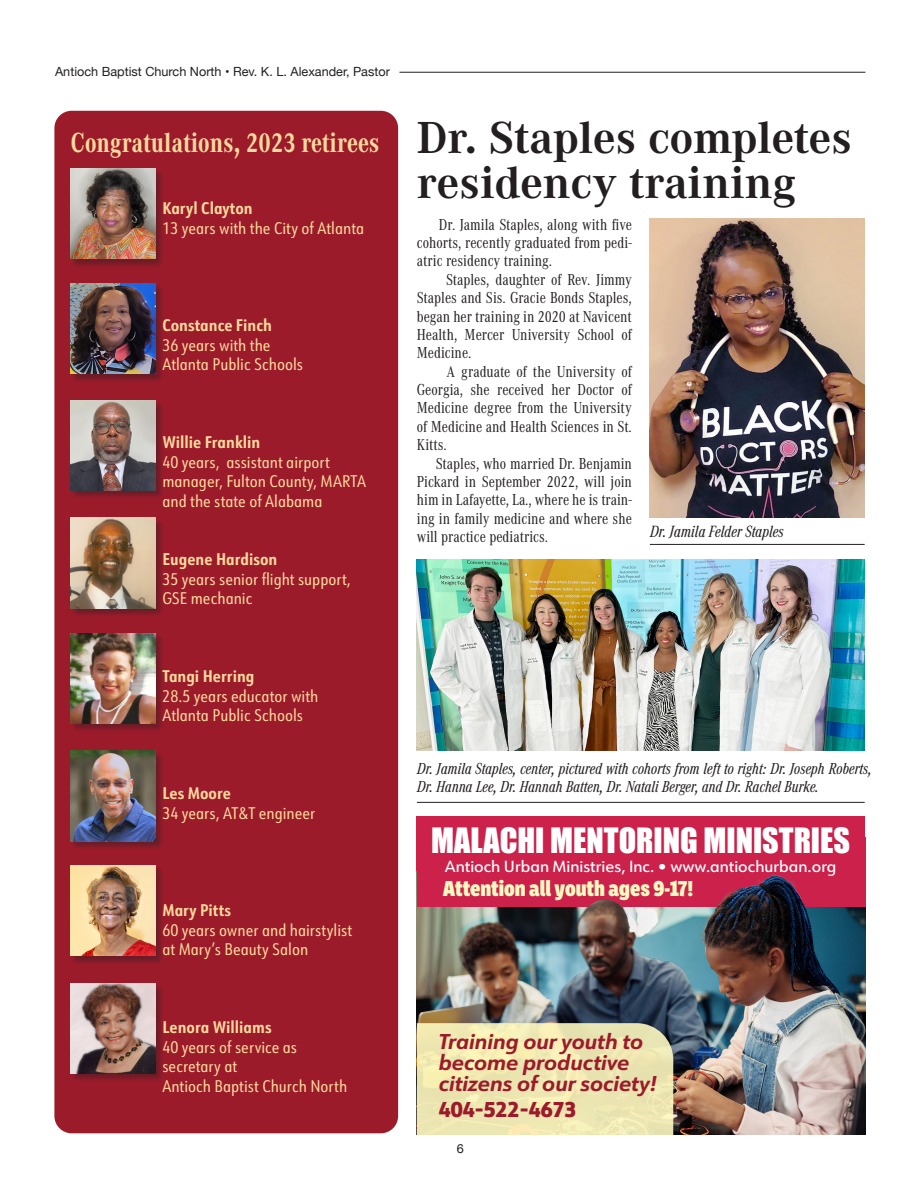
<style>
.page{position:relative;width:918px;height:1188px;background:#fff}
.page>*{position:absolute;margin:0;border:0;box-sizing:border-box;transform-origin:0 0}
.t1{font:700 46.5px "Corporate A Pro";color:#231f20}
.t2{font:32.1px "Impact";color:#fff}
.t3{font:700 28.5px "Corporate A Cond Pro";color:#feda9e}
.t4{font:900 22.05px "Ballinger Condensed";color:#fffac1}
.t5{font:italic 700 21px "URW Form";color:#9c1b2b}
.t6{font:800 21px "URW Form";color:#9c1b2b}
.t7{font:italic 16.8px "Corporate A Cond Pro";color:#231f20}
.t8{font:16.5px/18.5px "Corporate A Cond Pro";color:#231f20;text-align:justify}
.t9{font:16.5px/19.5px "URW Form Cond";color:#feda9e}
.t10{font:italic 16.5px/18.5px "Corporate A Cond Pro";color:#231f20}
.t11{font:700 16.5px "URW Form Cond";color:#feda9e}
.t12{font:500 15.75px "URW Form";color:#fff}
.t13{font:12.6px "Helvetica Neue";color:#231f20}
</style>
<div class="page">
<hr style="left:399px;top:72px;width:466px;height:1px;background:#231f20">
<div style="left:54px;top:111px;width:344px;height:1022px;background:#9c1b2b;border-radius:17px"></div>
<div style="left:70px;top:169px;width:94px;height:99px;background:#231f20;opacity:.4"></div>
<img style="left:70px;top:169px;width:85px;height:90px">
<div style="left:70px;top:284px;width:94px;height:99px;background:#231f20;opacity:.4"></div>
<img style="left:70px;top:284px;width:85px;height:90px">
<div style="left:70px;top:400px;width:94px;height:99px;background:#231f20;opacity:.4"></div>
<img style="left:70px;top:400px;width:85px;height:90px">
<div style="left:70px;top:518px;width:94px;height:99px;background:#231f20;opacity:.4"></div>
<img style="left:70px;top:518px;width:85px;height:90px">
<div style="left:70px;top:633px;width:94px;height:99px;background:#231f20;opacity:.4"></div>
<img style="left:70px;top:633px;width:85px;height:90px">
<div style="left:70px;top:751px;width:94px;height:99px;background:#231f20;opacity:.4"></div>
<img style="left:70px;top:751px;width:85px;height:90px">
<div style="left:70px;top:866px;width:94px;height:99px;background:#231f20;opacity:.4"></div>
<img style="left:70px;top:866px;width:85px;height:90px">
<div style="left:70px;top:983px;width:94px;height:100px;background:#231f20;opacity:.4"></div>
<img style="left:70px;top:984px;width:85px;height:90px">
<img style="left:649px;top:218px;width:215px;height:300px">
<img style="left:417px;top:559px;width:447px;height:192px">
<hr style="left:649px;top:544px;width:215px;height:1px;background:#231f20">
<hr style="left:417px;top:802px;width:447px;height:1px;background:#231f20">
<div style="left:417px;top:817px;width:447px;height:54px;background:#cb214b"></div>
<img style="left:417px;top:870px;width:448px;height:264px">
<svg style="left:417px;top:1023px;width:256px;height:112px;background:#ece6b1"></svg>
<p class="t13" style="left:55px;top:62px;width:336px">Antioch Baptist Church North • Rev. K. L. Alexander, Pastor</p>
<p class="t3" style="left:70px;top:123px;width:310px">Congratulations, 2023 retirees</p>
<p class="t11" style="left:162px;top:197px;width:92px">Karyl Clayton</p>
<p class="t9" style="left:162px;top:217px;width:203px">13 years with the City of Atlanta</p>
<p class="t11" style="left:162px;top:314px;width:111px">Constance Finch</p>
<p class="t9" style="left:162px;top:334px;width:110px">36 years with the</p>
<p class="t9" style="left:162px;top:354px;width:142px">Atlanta Public Schools</p>
<p class="t11" style="left:162px;top:431px;width:99px">Willie Franklin</p>
<p class="t9" style="left:162px;top:451px;width:169px">40 years, assistant airport</p>
<p class="t9" style="left:162px;top:471px;width:205px">manager, Fulton County, MARTA and the state of Alabama</p>
<p class="t11" style="left:162px;top:548px;width:116px">Eugene Hardison</p>
<p class="t9" style="left:162px;top:568px;width:190px">35 years senior flight support,</p>
<p class="t9" style="left:162px;top:588px;width:92px">GSE mechanic</p>
<p class="t11" style="left:162px;top:665px;width:93px">Tangi Herring</p>
<p class="t9" style="left:162px;top:685px;width:157px">28.5 years educator with</p>
<p class="t9" style="left:162px;top:705px;width:142px">Atlanta Public Schools</p>
<p class="t11" style="left:162px;top:782px;width:70px">Les Moore</p>
<p class="t9" style="left:162px;top:802px;width:155px">34 years, AT&amp;T engineer</p>
<p class="t11" style="left:162px;top:899px;width:70px">Mary Pitts</p>
<p class="t9" style="left:162px;top:919px;width:191px">60 years owner and hairstylist</p>
<p class="t9" style="left:162px;top:939px;width:147px">at Mary’s Beauty Salon</p>
<p class="t11" style="left:162px;top:1016px;width:111px">Lenora Williams</p>
<p class="t9" style="left:162px;top:1036px;width:136px">40 years of service as</p>
<p class="t9" style="left:162px;top:1056px;width:76px">secretary at</p>
<p class="t9" style="left:162px;top:1075px;width:186px">Antioch Baptist Church North</p>
<p class="t1" style="left:417px;top:106px;width:436px">Dr. Staples completes</p>
<p class="t1" style="left:417px;top:151px;width:380px">residency training</p>
<p class="t8" style="left:417px;top:214px;width:216px;text-indent:22px">Dr. Jamila Staples, along with five cohorts, recently graduated from pedi&shy;atric residency training.</p>
<p class="t8" style="left:417px;top:270px;width:216px;text-indent:29px">Staples, daughter of Rev. Jimmy Staples and Sis. Gracie Bonds Staples, began her training in 2020 at Navicent Health, Mercer University School of Medicine.</p>
<p class="t8" style="left:417px;top:361px;width:216px;text-indent:30px">A graduate of the University of Georgia, she received her Doctor of Medicine degree from the University of Medicine and Health Sciences in St.<br>Kitts.</p>
<p class="t8" style="left:417px;top:453px;width:216px;text-indent:19px">Staples, who married Dr. Benjamin Pickard in September 2022, will join him in Lafayette, La., where he is train&shy;ing in family medicine and where she will practice pediatrics.</p>
<p class="t7" style="left:649px;top:520px;width:135px">Dr. Jamila Felder Staples</p>
<p class="t10" style="left:417px;top:758px;width:456px">Dr. Jamila Staples, center, pictured with cohorts from left to right: Dr. Joseph Roberts,<br>Dr. Hanna Lee, Dr. Hannah Batten, Dr. Natali Berger, and Dr. Rachel Burke.</p>
<p class="t2" style="left:431px;top:815px;width:420px">MALACHI MENTORING MINISTRIES</p>
<p class="t12" style="left:444px;top:855px;width:393px">Antioch Urban Ministries, Inc. • www.antiochurban.org</p>
<p class="t4" style="left:443px;top:876px;width:251px">Attention all youth ages 9-17!</p>
<p class="t5" style="left:438px;top:1027px;width:206px">Training our youth to</p>
<p class="t5" style="left:438px;top:1048px;width:192px">become productive</p>
<p class="t5" style="left:438px;top:1069px;width:219px">citizens of our society!</p>
<p class="t6" style="left:438px;top:1094px;width:139px">404-522-4673</p>
<p class="t13" style="left:456px;top:1139px;width:9px">6</p>
</div>
